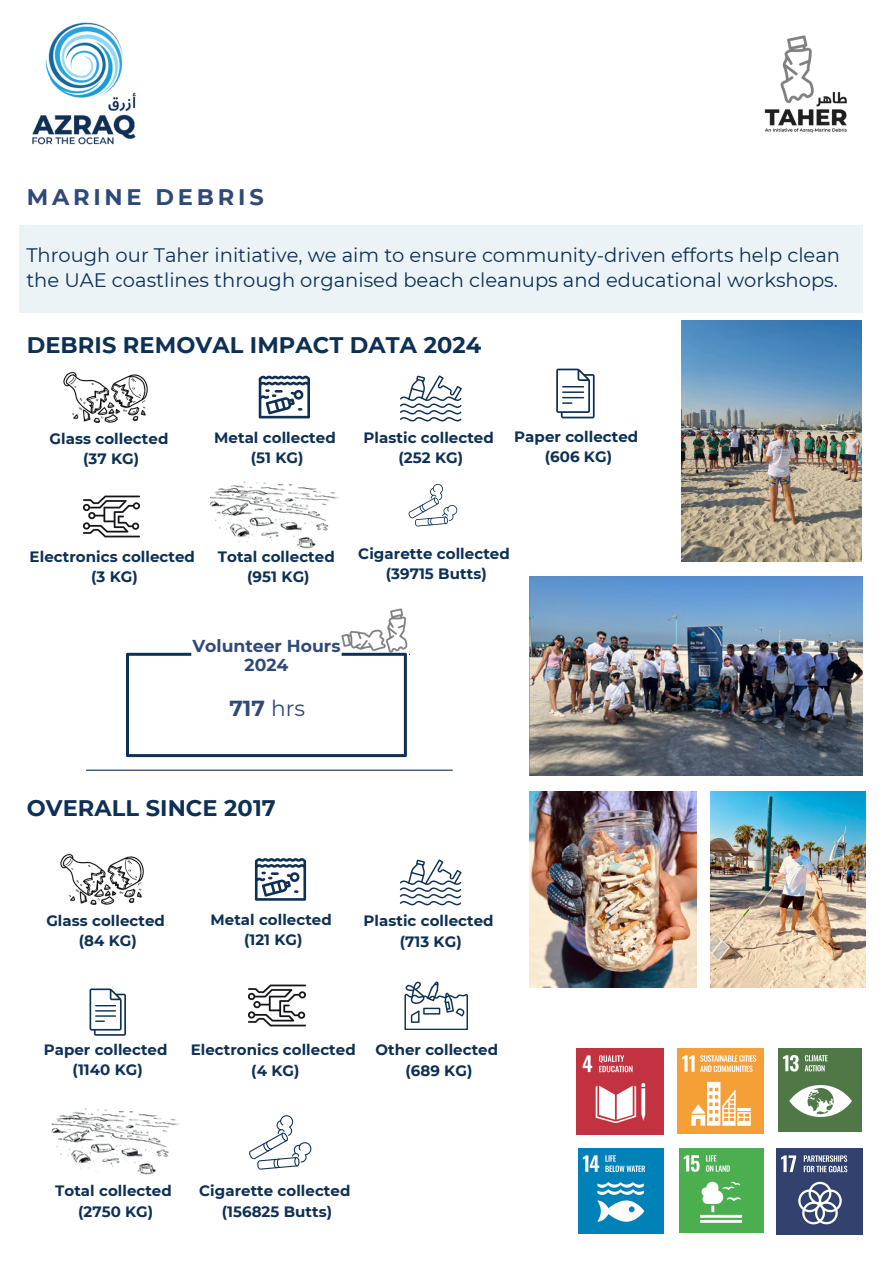
<style>
.page{position:relative;width:894px;height:1264px;background:#fff}
.page>*{position:absolute;margin:0;border:0;box-sizing:border-box;transform-origin:0 0}
.t1{font:700 22.5px "Montserrat";letter-spacing:.005em;color:#0d3054}
.t2{font:700 22.5px "Montserrat";letter-spacing:.17em;color:#2f497b}
.t3{font:700 21.75px "Montserrat";color:#2f497b}
.t4{font:19.5px/24.8px "Montserrat";color:#0d3054}
.t5{font:700 17.25px/19.2px "Montserrat";color:#2f497b;text-align:center}
.t6{font:700 15px "Montserrat";letter-spacing:.005em;color:#0d3054}
.s1{font-weight:400}
</style>
<div class="page">
<img style="left:63px;top:371px;width:85px;height:51px">
<svg style="left:400px;top:375px;width:61px;height:47px"></svg>
<svg style="left:259px;top:375px;width:51px;height:43px"></svg>
<svg style="left:556px;top:368px;width:38px;height:50px"></svg>
<img style="left:210px;top:481px;width:129px;height:68px">
<svg style="left:126px;top:652px;width:281px;height:105px"></svg>
<svg style="left:408px;top:484px;width:50px;height:43px"></svg>
<img style="left:339px;top:629px;width:45px;height:24px">
<img style="left:384px;top:608px;width:24px;height:47px">
<img style="left:83px;top:495px;width:56px;height:43px">
<img style="left:32px;top:22px;width:104px;height:123px">
<div style="left:20px;top:225px;width:842px;height:87px;background:#ebf3f7"></div>
<hr style="left:86px;top:769px;width:366px;height:1px;background:#0d3054">
<img style="left:60px;top:853px;width:84px;height:51px">
<svg style="left:399px;top:859px;width:62px;height:47px"></svg>
<svg style="left:255px;top:858px;width:51px;height:42px"></svg>
<svg style="left:89px;top:988px;width:36px;height:47px"></svg>
<img style="left:51px;top:1108px;width:128px;height:67px">
<svg style="left:404px;top:981px;width:63px;height:48px"></svg>
<svg style="left:249px;top:1115px;width:63px;height:55px"></svg>
<img style="left:529px;top:576px;width:333px;height:199px">
<img style="left:529px;top:791px;width:167px;height:196px">
<img style="left:764px;top:35px;width:83px;height:98px">
<img style="left:710px;top:791px;width:154px;height:196px">
<img style="left:681px;top:320px;width:180px;height:241px">
<img style="left:576px;top:1048px;width:87px;height:86px">
<img style="left:677px;top:1048px;width:86px;height:85px">
<img style="left:778px;top:1048px;width:83px;height:83px">
<img style="left:578px;top:1148px;width:85px;height:85px">
<img style="left:776px;top:1148px;width:86px;height:86px">
<img style="left:679px;top:1148px;width:84px;height:83px">
<img style="left:249px;top:984px;width:56px;height:43px">
<p class="t2" style="left:27px;top:183px;width:238px">MARINE DEBRIS</p>
<p class="t4" style="left:26px;top:242px;width:815px">Through our Taher initiative, we aim to ensure community-driven efforts help clean the UAE coastlines through organised beach cleanups and educational workshops.</p>
<p class="t1" style="left:27px;top:332px;width:456px">DEBRIS REMOVAL IMPACT DATA 2024</p>
<h3 class="t6" style="left:50px;top:429px;width:120px">Glass collected</h3>
<p class="t6" style="left:83px;top:449px;width:58px">(37 KG)</p>
<h1 class="t6" style="left:214px;top:428px;width:123px">Metal collected</h1>
<p class="t6" style="left:251px;top:448px;width:54px">(51 KG)</p>
<p class="t6" style="left:363px;top:428px;width:132px">Plastic collected</p>
<p class="t6" style="left:398px;top:448px;width:66px">(252 KG)</p>
<p class="t6" style="left:514px;top:427px;width:125px">Paper collected</p>
<p class="t6" style="left:544px;top:447px;width:69px">(606 KG)</p>
<p class="t6" style="left:30px;top:547px;width:167px">Electronics collected</p>
<p class="t6" style="left:91px;top:567px;width:48px">(3 KG)</p>
<p class="t6" style="left:218px;top:547px;width:118px">Total collected</p>
<p class="t6" style="left:247px;top:567px;width:64px">(951 KG)</p>
<p class="t6" style="left:358px;top:544px;width:153px">Cigarette collected</p>
<p class="t6" style="left:385px;top:564px;width:102px">(39715 Butts)</p>
<h1 class="t5" style="left:192px;top:635px;width:150px">Volunteer Hours<br>2024</h1>
<p class="t3" style="left:229px;top:694px;width:77px">717 <span class="s1">hrs</span></p>
<p class="t1" style="left:27px;top:794px;width:250px">OVERALL SINCE 2017</p>
<p class="t6" style="left:46px;top:911px;width:120px">Glass collected</p>
<p class="t6" style="left:79px;top:931px;width:60px">(84 KG)</p>
<p class="t6" style="left:210px;top:910px;width:123px">Metal collected</p>
<p class="t6" style="left:244px;top:930px;width:60px">(121 KG)</p>
<p class="t6" style="left:363px;top:911px;width:131px">Plastic collected</p>
<p class="t6" style="left:399px;top:932px;width:63px">(713 KG)</p>
<p class="t6" style="left:44px;top:1040px;width:125px">Paper collected</p>
<p class="t6" style="left:73px;top:1060px;width:72px">(1140 KG)</p>
<p class="t6" style="left:191px;top:1040px;width:166px">Electronics collected</p>
<h4 class="t6" style="left:251px;top:1061px;width:50px">(4 KG)</h4>
<p class="t6" style="left:375px;top:1040px;width:124px">Other collected</p>
<h2 class="t6" style="left:405px;top:1061px;width:68px">(689 KG)</h2>
<p class="t6" style="left:55px;top:1181px;width:118px">Total collected</p>
<p class="t6" style="left:78px;top:1201px;width:77px">(2750 KG)</p>
<p class="t6" style="left:199px;top:1181px;width:152px">Cigarette collected</p>
<p class="t6" style="left:222px;top:1201px;width:112px">(156825 Butts)</p>
</div>
